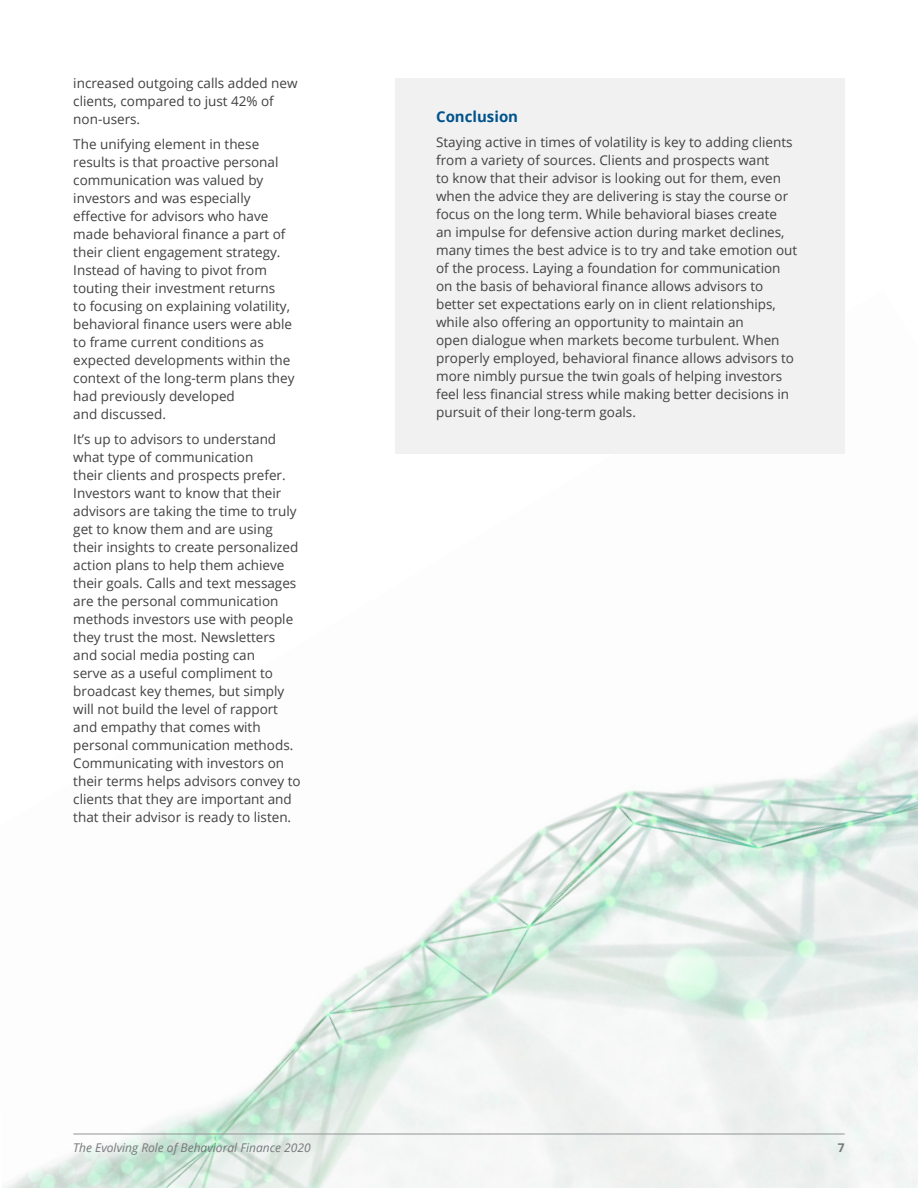
<style>
.page{position:relative;width:918px;height:1188px;background:#fff}
.page>*{position:absolute;margin:0;border:0;box-sizing:border-box;transform-origin:0 0}
.t1{font:700 15px "Open Sans";color:#00538b}
.t2{font:13.5px/18px "Open Sans";color:#414042}
.t3{font:italic 12px "Open Sans";color:#77787b}
.t4{font:700 12px "Open Sans";color:#77787b}
</style>
<div class="page">
<img style="left:4px;top:718px;width:914px;height:470px">
<hr style="left:73px;top:1134px;width:772px;height:1px;background:#939598">
<div style="left:395px;top:78px;width:450px;height:376px;background:#f1f1f2"></div>
<p class="t2" style="left:73px;top:74px;width:226px">increased outgoing calls added new clients, compared to just 42% of non-users.</p>
<p class="t2" style="left:73px;top:135px;width:223px">The unifying element in these results is that proactive personal communication was valued by investors and was especially effective for advisors who have made behavioral finance a part of their client engagement strategy.<br>Instead of having to pivot from touting their investment returns<br>to focusing on explaining volatility, behavioral finance users were able to frame current conditions as expected developments within the context of the long-term plans they had previously developed<br>and discussed.</p>
<p class="t2" style="left:73px;top:429px;width:229px">It’s up to advisors to understand what type of communication<br>their clients and prospects prefer.<br>Investors want to know that their advisors are taking the time to truly get to know them and are using their insights to create personalized action plans to help them achieve their goals. Calls and text messages are the personal communication methods investors use with people they trust the most. Newsletters and social media posting can<br>serve as a useful compliment to broadcast key themes, but simply will not build the level of rapport and empathy that comes with personal communication methods.<br>Communicating with investors on their terms helps advisors convey to clients that they are important and that their advisor is ready to listen.</p>
<p class="t1" style="left:436px;top:106px;width:84px">Conclusion</p>
<p class="t2" style="left:436px;top:133px;width:363px">Staying active in times of volatility is key to adding clients from a variety of sources. Clients and prospects want<br>to know that their advisor is looking out for them, even when the advice they are delivering is stay the course or focus on the long term. While behavioral biases create<br>an impulse for defensive action during market declines, many times the best advice is to try and take emotion out of the process. Laying a foundation for communication on the basis of behavioral finance allows advisors to better set expectations early on in client relationships, while also offering an opportunity to maintain an<br>open dialogue when markets become turbulent. When properly employed, behavioral finance allows advisors to more nimbly pursue the twin goals of helping investors feel less financial stress while making better decisions in pursuit of their long-term goals.</p>
<p class="t3" style="left:73px;top:1140px;width:239px">The Evolving Role of Behavioral Finance 2020</p>
<p class="t4" style="left:838px;top:1139px;width:8px">7</p>
</div>
